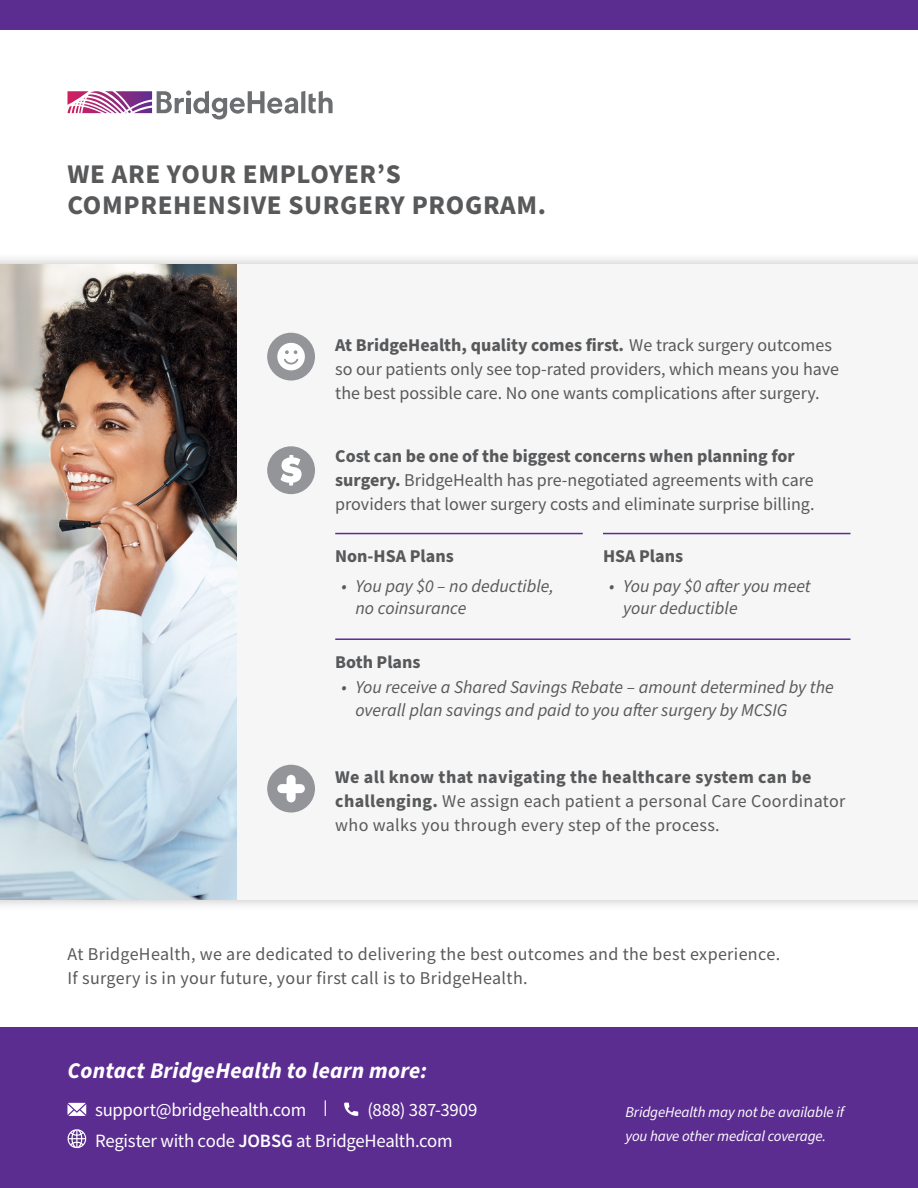
<style>
.page{position:relative;width:918px;height:1188px;background:#fff}
.page>*{position:absolute;margin:0;border:0;box-sizing:border-box;transform-origin:0 0}
.t1{font:700 27px/31.5px "Source Sans Pro";letter-spacing:.025em;color:#58595b}
.t2{font:italic 700 22.5px "Source Sans Pro";letter-spacing:.01em;color:#fff}
.t3{font:18.75px/31px "Source Sans Pro";letter-spacing:-.015em;color:#fff}
.t4{font:18px/24px "Source Sans Pro";color:#58595b}
.t5{font:18px/24px "Source Sans Pro";letter-spacing:.02em;color:#58595b}
.t6{font:italic 18px/22.5px "Source Sans Pro";color:#58595b}
.t7{font:700 18px "Source Sans Pro";color:#58595b}
.t8{font:italic 15px/24px "Source Sans Pro";letter-spacing:-.01em;color:#fff}
.s1{font-weight:700}
.s2{font-weight:600}
</style>
<div class="page">
<div style="left:0;top:0;width:918px;height:29px;background:#5c2d91"></div>
<svg style="left:68px;top:90px;width:265px;height:30px"></svg>
<div style="left:0;top:252px;width:918px;height:660px;background:#000;opacity:.25"></div>
<div style="left:0;top:264px;width:918px;height:635px;background:#f6f6f6"></div>
<img style="left:0;top:264px;width:236px;height:635px">
<div style="left:267px;top:765px;width:48px;height:48px;background:#939598;border-radius:50%"></div>
<svg style="left:277px;top:775px;width:28px;height:27px"></svg>
<div style="left:267px;top:333px;width:48px;height:48px;background:#939598;border-radius:50%"></div>
<svg style="left:277px;top:342px;width:28px;height:29px"></svg>
<div style="left:267px;top:446px;width:48px;height:48px;background:#939598;border-radius:50%"></div>
<svg style="left:281px;top:455px;width:21px;height:31px"></svg>
<hr style="left:335px;top:533px;width:248px;height:1px;background:#5c2d91">
<hr style="left:335px;top:638px;width:515px;height:2px;background:#5c2d91">
<hr style="left:603px;top:533px;width:247px;height:1px;background:#5c2d91">
<div style="left:0;top:1027px;width:918px;height:161px;background:#5c2d91"></div>
<svg style="left:325px;top:1100px;width:1px;height:16px"></svg>
<svg style="left:344px;top:1103px;width:14px;height:13px"></svg>
<svg style="left:68px;top:1103px;width:18px;height:13px"></svg>
<svg style="left:67px;top:1129px;width:20px;height:20px"></svg>
<h1 class="t1" style="left:68px;top:159px;width:480px">WE ARE YOUR EMPLOYER’S<br>COMPREHENSIVE SURGERY PROGRAM.</h1>
<p class="t4" style="left:335px;top:333px;width:505px"><span class="s1">At BridgeHealth, quality comes first.</span> We track surgery outcomes so our patients only see top-rated providers, which means you have the best possible care. No one wants complications after surgery.</p>
<p class="t4" style="left:335px;top:444px;width:481px"><span class="s1">Cost can be one of the biggest concerns when planning for surgery.</span> BridgeHealth has pre-negotiated agreements with care providers that lower surgery costs and eliminate surprise billing.</p>
<p class="t7" style="left:335px;top:544px;width:120px">Non-HSA Plans</p>
<p class="t6" style="left:356px;top:575px;width:200px;text-indent:-14px">• You pay $0 – no deductible, no coinsurance</p>
<p class="t7" style="left:603px;top:544px;width:82px">HSA Plans</p>
<p class="t6" style="left:623px;top:575px;width:189px;text-indent:-14px">• You pay $0 after you meet your deductible</p>
<p class="t7" style="left:335px;top:649px;width:87px">Both Plans</p>
<p class="t6" style="left:356px;top:676px;width:480px;text-indent:-14px">• You receive a Shared Savings Rebate – amount determined by the overall plan savings and paid to you after surgery by MCSIG</p>
<p class="t5" style="left:335px;top:765px;width:512px"><span class="s1">We all know that navigating the healthcare system can be challenging.</span> We assign each patient a personal Care Coordinator who walks you through every step of the process.</p>
<p class="t5" style="left:68px;top:942px;width:714px">At BridgeHealth, we are dedicated to delivering the best outcomes and the best experience.<br>If surgery is in your future, your first call is to BridgeHealth.</p>
<p class="t2" style="left:68px;top:1055px;width:361px">Contact BridgeHealth to learn more:</p>
<p class="t3" style="left:95px;top:1094px;width:213px">support@bridgehealth.com</p>
<p class="t3" style="left:95px;top:1094px;width:384px;text-indent:272px">(888) 387-3909<br>Register with code <span class="s2">JOBSG</span> at BridgeHealth.com</p>
<p class="t8" style="left:626px;top:1101px;width:220px">BridgeHealth may not be available if you have other medical coverage.</p>
</div>
